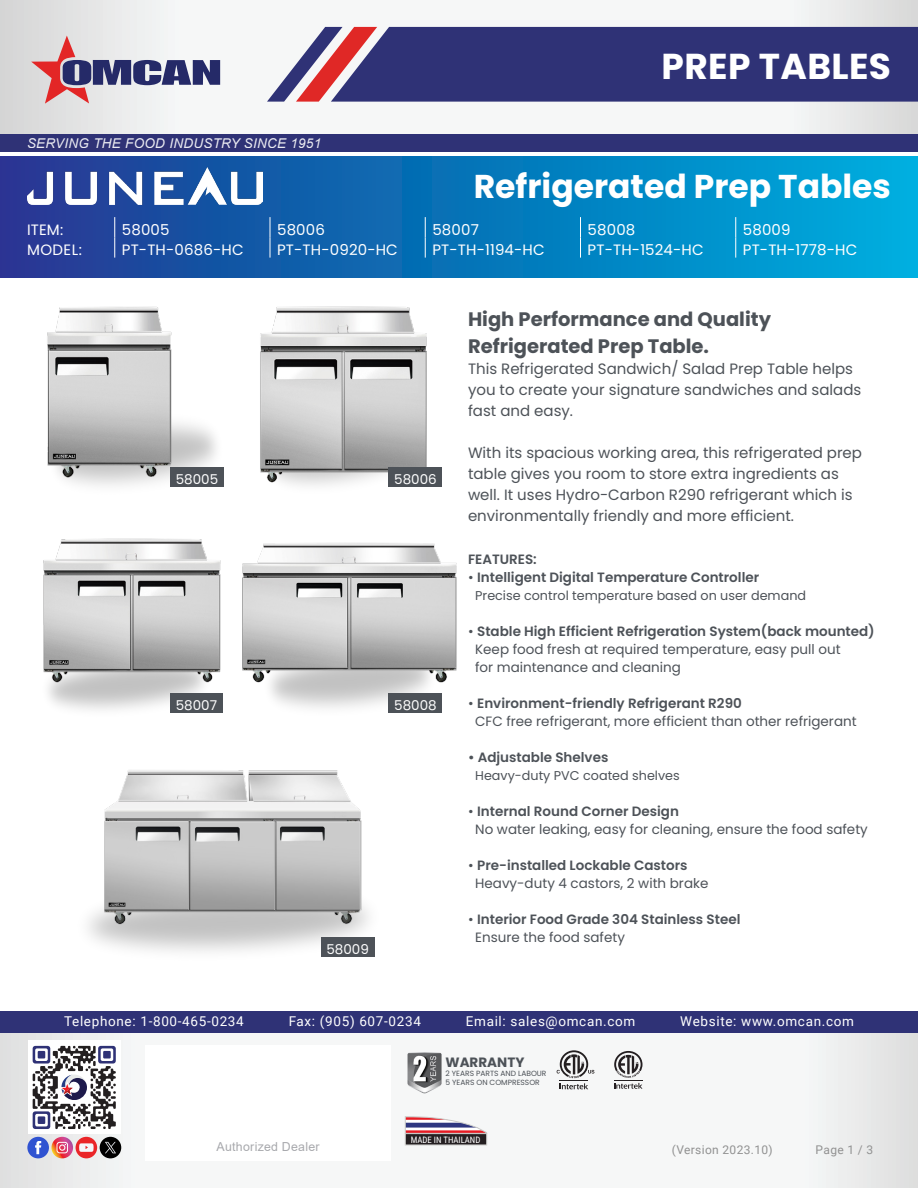
<style>
.page{position:relative;width:918px;height:1188px;background:#fff}
.page>*{position:absolute;margin:0;border:0;box-sizing:border-box;transform-origin:0 0}
.t1{font:700 36px "Poppins";letter-spacing:.01em;color:#fff}
.t2{font:700 33px "Poppins";color:#fff}
.t3{font:700 19.5px/27px "Poppins";color:#4d5258}
.t4{font:15px/21px "Poppins";color:#4d5258}
.t5{font:15px "Poppins";letter-spacing:.01em;color:#fff}
.t6{font:600 13.5px "Poppins";color:#4d5258}
.t7{font:13.5px "Poppins";color:#4d5258}
.t8{font:13.5px "Roboto";letter-spacing:.05em;color:#fff}
.t9{font:italic 13.5px "Arial";letter-spacing:.02em;color:#fff}
.t10{font:13.5px "Poppins";color:#fff}
.t11{font:700 13.5px "Poppins";color:#4d5258}
.t12{font:12.75px "Poppins";color:#4d5258}
.t13{font:12.45px "Arial";letter-spacing:.02em;color:#a8a9ad}
.t14{font:12px "Roboto";letter-spacing:.03em;color:#919191}
.t15{font:8.85px "Roboto Condensed";color:#fff}
.t16{font:7.5px "Poppins";color:#4d5258}
.s1{font-weight:400}
</style>
<div class="page">
<svg style="left:0;top:0;width:918px;height:134px"></svg>
<div style="left:0;top:134px;width:918px;height:18px;background:#2f3276"></div>
<svg style="left:0;top:1033px;width:918px;height:155px"></svg>
<div style="left:0;top:1012px;width:918px;height:21px;background:#2f3276"></div>
<div style="left:146px;top:1046px;width:245px;height:115px;background:#fff"></div>
<div style="left:377px;top:27px;width:541px;height:75px;background:#2f3276"></div>
<svg style="left:267px;top:27px;width:110px;height:75px"></svg>
<div style="left:28px;top:1041px;width:93px;height:93px;background:#fff"></div>
<svg style="left:33px;top:1046px;width:83px;height:83px"></svg>
<div style="left:76px;top:1137px;width:21px;height:21px;background:#ea2629;border-radius:50%"></div>
<svg style="left:79px;top:1143px;width:15px;height:9px"></svg>
<div style="left:100px;top:1137px;width:21px;height:21px;background:#000;border-radius:50%"></div>
<svg style="left:105px;top:1142px;width:11px;height:11px"></svg>
<svg style="left:51px;top:1137px;width:22px;height:21px"></svg>
<svg style="left:57px;top:1142px;width:11px;height:11px"></svg>
<div style="left:27px;top:1137px;width:22px;height:21px;background:#3053d1;border-radius:50%"></div>
<svg style="left:35px;top:1141px;width:6px;height:13px"></svg>
<svg style="left:31px;top:36px;width:189px;height:68px"></svg>
<svg style="left:0;top:156px;width:918px;height:122px;background:#0a76ba"></svg>
<svg style="left:557px;top:1050px;width:37px;height:39px"></svg>
<svg style="left:614px;top:1051px;width:29px;height:38px"></svg>
<div style="left:405px;top:1133px;width:82px;height:12px;background:#241f21"></div>
<svg style="left:405px;top:1116px;width:82px;height:18px"></svg>
<svg style="left:114px;top:217px;width:1px;height:41px"></svg>
<svg style="left:270px;top:217px;width:1px;height:41px"></svg>
<svg style="left:425px;top:217px;width:1px;height:41px"></svg>
<svg style="left:580px;top:217px;width:1px;height:41px"></svg>
<svg style="left:735px;top:217px;width:1px;height:41px"></svg>
<img style="left:27px;top:168px;width:235px;height:36px">
<img style="left:88px;top:918px;width:287px;height:39px">
<img style="left:271px;top:692px;width:146px;height:21px">
<img style="left:43px;top:538px;width:178px;height:153px">
<img style="left:242px;top:543px;width:215px;height:149px">
<img style="left:91px;top:770px;width:284px;height:169px">
<img style="left:193px;top:425px;width:31px;height:43px">
<img style="left:47px;top:306px;width:146px;height:180px">
<img style="left:260px;top:306px;width:182px;height:181px">
<div style="left:170px;top:468px;width:54px;height:19px;background:#4d5258"></div>
<div style="left:170px;top:693px;width:53px;height:20px;background:#4d5258"></div>
<div style="left:389px;top:468px;width:53px;height:19px;background:#4d5258"></div>
<div style="left:389px;top:693px;width:53px;height:20px;background:#4d5258"></div>
<div style="left:321px;top:937px;width:53px;height:20px;background:#4d5258"></div>
<img style="left:407px;top:1052px;width:35px;height:42px">
<p class="t9" style="left:27px;top:134px;width:296px">SERVING THE FOOD INDUSTRY SINCE 1951</p>
<p class="t1" style="left:662px;top:45px;width:231px">PREP TABLES</p>
<p class="t2" style="left:474px;top:167px;width:419px">Refrigerated Prep Tables</p>
<p class="t5" style="left:27px;top:221px;width:38px">ITEM:</p>
<p class="t5" style="left:122px;top:221px;width:49px">58005</p>
<p class="t5" style="left:277px;top:221px;width:49px">58006</p>
<p class="t5" style="left:432px;top:221px;width:48px">58007</p>
<p class="t5" style="left:588px;top:221px;width:49px">58008</p>
<p class="t5" style="left:743px;top:221px;width:49px">58009</p>
<p class="t5" style="left:27px;top:241px;width:56px">MODEL:</p>
<p class="t5" style="left:122px;top:241px;width:123px">PT-TH-0686-HC</p>
<p class="t5" style="left:277px;top:241px;width:122px">PT-TH-0920-HC</p>
<p class="t5" style="left:432px;top:241px;width:114px">PT-TH-1194-HC</p>
<p class="t5" style="left:588px;top:241px;width:118px">PT-TH-1524-HC</p>
<p class="t5" style="left:743px;top:241px;width:116px">PT-TH-1778-HC</p>
<p class="t10" style="left:176px;top:472px;width:44px">58005</p>
<p class="t10" style="left:176px;top:698px;width:43px">58007</p>
<p class="t10" style="left:394px;top:472px;width:44px">58006</p>
<p class="t10" style="left:394px;top:698px;width:44px">58008</p>
<p class="t10" style="left:326px;top:941px;width:44px">58009</p>
<p class="t3" style="left:468px;top:306px;width:305px">High Performance and Quality<br>Refrigerated Prep Table.</p>
<p class="t4" style="left:468px;top:359px;width:395px">This Refrigerated Sandwich/ Salad Prep Table helps you to create your signature sandwiches and salads fast and easy.</p>
<p class="t4" style="left:468px;top:443px;width:396px">With its spacious working area, this refrigerated prep table gives you room to store extra ingredients as well. It uses Hydro-Carbon R290 refrigerant which is environmentally friendly and more efficient.</p>
<p class="t6" style="left:468px;top:551px;width:70px">FEATURES:</p>
<p class="t6" style="left:468px;top:569px;width:293px"><span class="s1">•</span> Intelligent Digital Temperature Controller</p>
<p class="t12" style="left:475px;top:588px;width:332px">Precise control temperature based on user demand</p>
<p class="t6" style="left:468px;top:623px;width:408px"><span class="s1">•</span> Stable High Efficient Refrigeration System(back mounted)</p>
<p class="t7" style="left:475px;top:641px;width:367px">Keep food fresh at required temperature, easy pull out</p>
<p class="t7" style="left:475px;top:659px;width:207px">for maintenance and cleaning</p>
<p class="t6" style="left:468px;top:695px;width:275px"><span class="s1">•</span> Environment-friendly Refrigerant R290</p>
<p class="t7" style="left:475px;top:713px;width:383px">CFC free refrigerant, more efficient than other refrigerant</p>
<p class="t6" style="left:468px;top:749px;width:142px">• Adjustable Shelves</p>
<p class="t12" style="left:475px;top:768px;width:206px">Heavy-duty PVC coated shelves</p>
<p class="t6" style="left:468px;top:803px;width:212px"><span class="s1">•</span> Internal Round Corner Design</p>
<p class="t7" style="left:475px;top:821px;width:394px">No water leaking, easy for cleaning, ensure the food safety</p>
<p class="t6" style="left:468px;top:857px;width:221px"><span class="s1">•</span> Pre-installed Lockable Castors</p>
<p class="t7" style="left:475px;top:875px;width:235px">Heavy-duty 4 castors, 2 with brake</p>
<p class="t6" style="left:468px;top:911px;width:274px"><span class="s1">•</span> Interior Food Grade 304 Stainless Steel</p>
<p class="t7" style="left:475px;top:929px;width:151px">Ensure the food safety</p>
<p class="t8" style="left:64px;top:1012px;width:181px">Telephone: 1-800-465-0234</p>
<p class="t8" style="left:289px;top:1012px;width:134px">Fax: (905) 607-0234</p>
<p class="t8" style="left:466px;top:1012px;width:171px">Email: sales@omcan.com</p>
<p class="t8" style="left:680px;top:1012px;width:175px">Website: www.omcan.com</p>
<p class="t11" style="left:446px;top:1055px;width:80px">WARRANTY</p>
<p class="t16" style="left:446px;top:1069px;width:103px">2 YEARS PARTS AND LABOUR</p>
<p class="t16" style="left:446px;top:1078px;width:96px">5 YEARS ON COMPRESSOR</p>
<p class="t15" style="left:411px;top:1134px;width:71px">MADE IN THAILAND</p>
<p class="t13" style="left:217px;top:1138px;width:104px">Authorized Dealer</p>
<p class="t14" style="left:672px;top:1141px;width:103px">(Version 2023.10)</p>
<p class="t14" style="left:816px;top:1141px;width:59px">Page 1 / 3</p>
</div>
